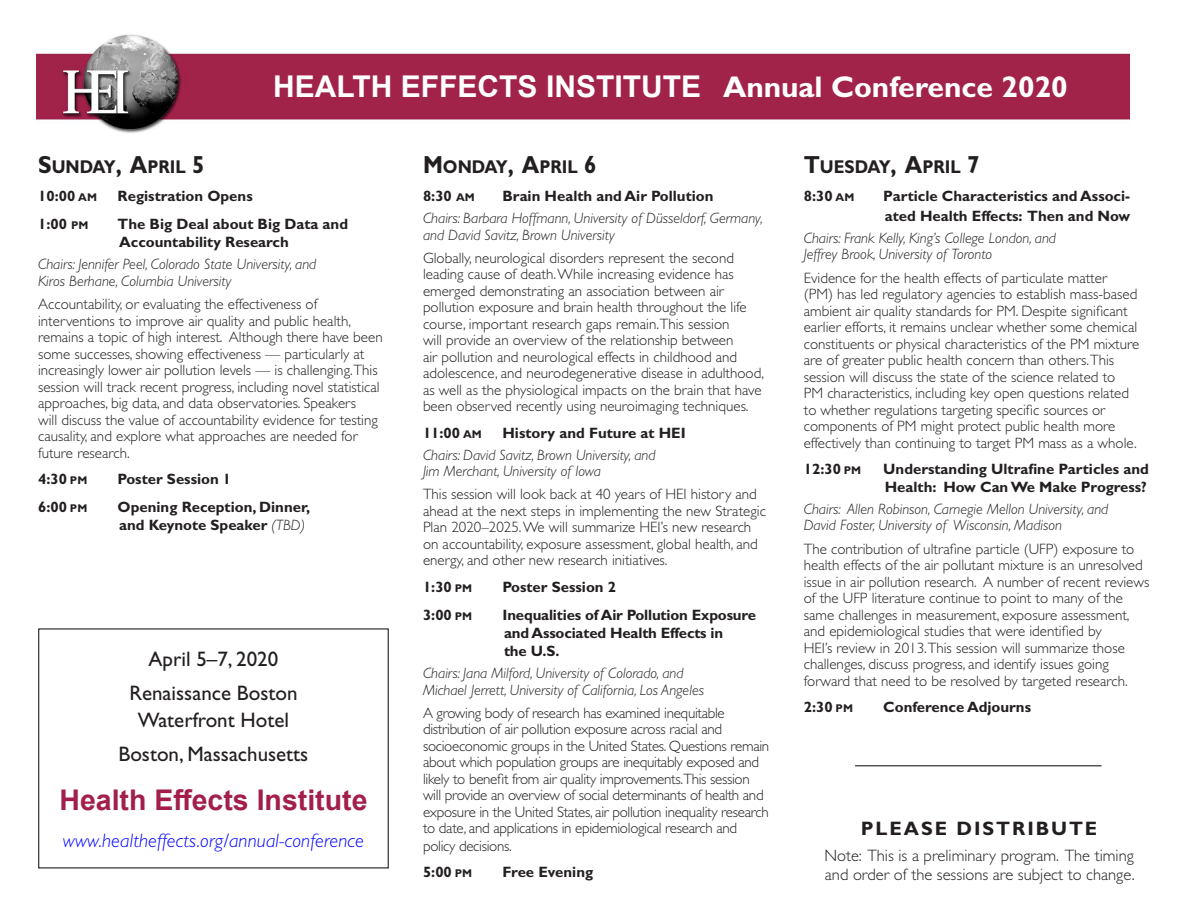
<style>
.page{position:relative;width:1188px;height:918px;background:#fff}
.page>*{position:absolute;margin:0;border:0;box-sizing:border-box;transform-origin:0 0}
.t1{font:700 30px "Arial";color:#fff}
.t2{font:700 28.5px "Arial";color:#a21e4b}
.t3{font:21px/33.8px "Gill Sans";color:#231f20;text-align:center}
.t4{font:italic 300 19.5px "Gill Sans";letter-spacing:.01em;color:#00f}
.t5{font:700 19.5px "Gill Sans";letter-spacing:.1em;color:#231f20}
.t6{font:700 18.6px "Gill Sans";color:#231f20;scale:.91 1}
.t7{font:300 16.5px/19.2px "Gill Sans";color:#231f20}
.t8{font:300 15px/16.5px "Gill Sans";color:#231f20}
.t9{font:italic 300 15px/16.5px "Gill Sans";color:#231f20}
.t10{font:700 15px/18px "Gill Sans";color:#231f20}
.t11{font:300 15px/16.6px "Gill Sans";letter-spacing:-.02em;color:#231f20}
.t12{font:700 15px "Gill Sans";color:#231f20}
.s1{font-family:"Gill Sans"}
.s2{font-size:24.75px}
.s3{font-size:11.25px}
.s4{font-weight:300;font-style:italic}
</style>
<div class="page">
<img style="left:36px;top:34px;width:1094px;height:99px">
<div style="left:38px;top:628px;width:351px;height:240px;border:1px solid #231f20"></div>
<hr style="left:855px;top:765px;width:247px;height:1px;background:#231f20">
<h1 class="t1" style="left:273px;top:65px;width:796px">HEALTH EFFECTS INSTITUTE <span class="s1">Annual Conference 2020</span></h1>
<p class="t6" style="left:38px;top:155px;width:184px"><span class="s2">S</span>UNDAY<span class="s2">, A</span>PRIL <span class="s2">5</span></p>
<p class="t12" style="left:38px;top:187px;width:60px">10:00 <span class="s3">AM</span></p>
<p class="t10" style="left:118px;top:187px;width:137px">Registration Opens</p>
<p class="t12" style="left:38px;top:215px;width:52px">1:00 <span class="s3">PM</span></p>
<p class="t10" style="left:118px;top:215px;width:232px">The Big Deal about Big Data and<br>Accountability Research</p>
<p class="t9" style="left:38px;top:256px;width:280px">Chairs: Jennifer Peel, Colorado State University, and<br>Kiros Berhane, Columbia University</p>
<p class="t8" style="left:38px;top:296px;width:346px">Accountability, or evaluating the effectiveness of interventions to improve air quality and public health, remains a topic of high interest. Although there have been some successes, showing effectiveness — particularly at increasingly lower air pollution levels — is challenging.This session will track recent progress, including novel statistical approaches, big data, and data observatories. Speakers<br>will discuss the value of accountability evidence for testing causality, and explore what approaches are needed for future research.</p>
<p class="t10" style="left:38px;top:470px;width:51px">4:30 <span class="s3">PM</span></p>
<p class="t10" style="left:118px;top:470px;width:115px">Poster Session 1</p>
<p class="t10" style="left:38px;top:498px;width:51px">6:00 <span class="s3">PM</span></p>
<p class="t10" style="left:118px;top:498px;width:194px">Opening Reception, Dinner, and Keynote Speaker <span class="s4">(TBD)</span></p>
<h3 class="t3" style="left:129px;top:642px;width:170px">April 5–7, 2020<br>Renaissance Boston</h3>
<h3 class="t3" style="left:119px;top:703px;width:191px">Waterfront Hotel<br>Boston, Massachusetts</h3>
<h2 class="t2" style="left:59px;top:780px;width:310px">Health Effects Institute</h2>
<h3 class="t4" style="left:63px;top:830px;width:303px">www.healtheffects.org/annual-conference</h3>
<p class="t6" style="left:423px;top:155px;width:192px"><span class="s2">M</span> ONDAY<span class="s2">, A</span>PRIL <span class="s2">6</span></p>
<p class="t12" style="left:423px;top:187px;width:53px">8:30 <span class="s3">AM</span></p>
<p class="t10" style="left:502px;top:187px;width:213px">Brain Health and Air Pollution</p>
<p class="t9" style="left:423px;top:210px;width:341px">Chairs: Barbara Hoffmann, University of Düsseldorf, Germany, and David Savitz, Brown University</p>
<p class="t8" style="left:423px;top:250px;width:343px">Globally, neurological disorders represent the second leading cause of death. While increasing evidence has emerged demonstrating an association between air pollution exposure and brain health throughout the life course, important research gaps remain.This session<br>will provide an overview of the relationship between<br>air pollution and neurological effects in childhood and adolescence, and neurodegenerative disease in adulthood, as well as the physiological impacts on the brain that have been observed recently using neuroimaging techniques.</p>
<p class="t12" style="left:423px;top:424px;width:60px">11:00 <span class="s3">AM</span></p>
<p class="t10" style="left:502px;top:423px;width:185px">History and Future at HEI</p>
<p class="t9" style="left:423px;top:446px;width:234px">Chairs: David Savitz, Brown University, and<br>Jim Merchant, University of Iowa</p>
<p class="t8" style="left:423px;top:486px;width:344px">This session will look back at 40 years of HEI history and ahead at the next steps in implementing the new Strategic Plan 2020–2025. We will summarize HEI’s new research on accountability, exposure assessment, global health, and energy, and other new research initiatives.</p>
<p class="t12" style="left:423px;top:578px;width:51px">1:30 <span class="s3">PM</span></p>
<p class="t10" style="left:502px;top:577px;width:115px">Poster Session 2</p>
<p class="t10" style="left:423px;top:606px;width:51px">3:00 <span class="s3">PM</span></p>
<p class="t10" style="left:503px;top:606px;width:255px">Inequalities of Air Pollution Exposure and Associated Health Effects in<br>the U.S.</p>
<p class="t9" style="left:423px;top:665px;width:283px">Chairs: Jana Milford, University of Colorado, and<br>Michael Jerrett, University of California, Los Angeles</p>
<p class="t11" style="left:423px;top:705px;width:348px">A growing body of research has examined inequitable distribution of air pollution exposure across racial and socioeconomic groups in the United States. Questions remain about which population groups are inequitably exposed and likely to benefit from air quality improvements.This session will provide an overview of social determinants of health and exposure in the United States, air pollution inequality research to date, and applications in epidemiological research and policy decisions.</p>
<p class="t10" style="left:423px;top:863px;width:51px">5:00 <span class="s3">PM</span></p>
<p class="t10" style="left:502px;top:863px;width:92px">Free Evening</p>
<p class="t6" style="left:804px;top:155px;width:195px"><span class="s2">T</span>UESDAY<span class="s2">, A</span>PRIL <span class="s2">7</span></p>
<p class="t10" style="left:804px;top:187px;width:52px">8:30 <span class="s3">AM</span></p>
<p class="t10" style="left:883px;top:186px;width:249px;line-height:19.8px">Particle Characteristics and Associ&shy;ated Health Effects: Then and Now</p>
<p class="t9" style="left:804px;top:230px;width:254px">Chairs: Frank Kelly, King’s College London, and<br>Jeffrey Brook, University of Toronto</p>
<p class="t8" style="left:804px;top:269px;width:337px">Evidence for the health effects of particulate matter (PM) has led regulatory agencies to establish mass-based ambient air quality standards for PM. Despite significant earlier efforts, it remains unclear whether some chemical constituents or physical characteristics of the PM mixture are of greater public health concern than others.This session will discuss the state of the science related to<br>PM characteristics, including key open questions related to whether regulations targeting specific sources or components of PM might protect public health more effectively than continuing to target PM mass as a whole.</p>
<p class="t10" style="left:804px;top:460px;width:59px">12:30 <span class="s3">PM</span></p>
<p class="t10" style="left:883px;top:460px;width:267px">Understanding Ultrafine Particles and<br>Health: How Can We Make Progress?</p>
<p class="t9" style="left:804px;top:501px;width:306px">Chairs: Allen Robinson, Carnegie Mellon University, and<br>David Foster, University of Wisconsin, Madison</p>
<p class="t8" style="left:804px;top:540px;width:347px">The contribution of ultrafine particle (UFP) exposure to health effects of the air pollutant mixture is an unresolved issue in air pollution research. A number of recent reviews of the UFP literature continue to point to many of the same challenges in measurement, exposure assessment, and epidemiological studies that were identified by<br>HEI’s review in 2013.This session will summarize those challenges, discuss progress, and identify issues going forward that need to be resolved by targeted research.</p>
<p class="t12" style="left:804px;top:698px;width:51px">2:30 <span class="s3">PM</span></p>
<p class="t10" style="left:883px;top:698px;width:149px">Conference Adjourns</p>
<h3 class="t5" style="left:861px;top:817px;width:238px">PLEASE DISTRIBUTE</h3>
<p class="t7" style="left:824px;top:846px;width:312px">Note: This is a preliminary program. The timing and order of the sessions are subject to change.</p>
</div>
